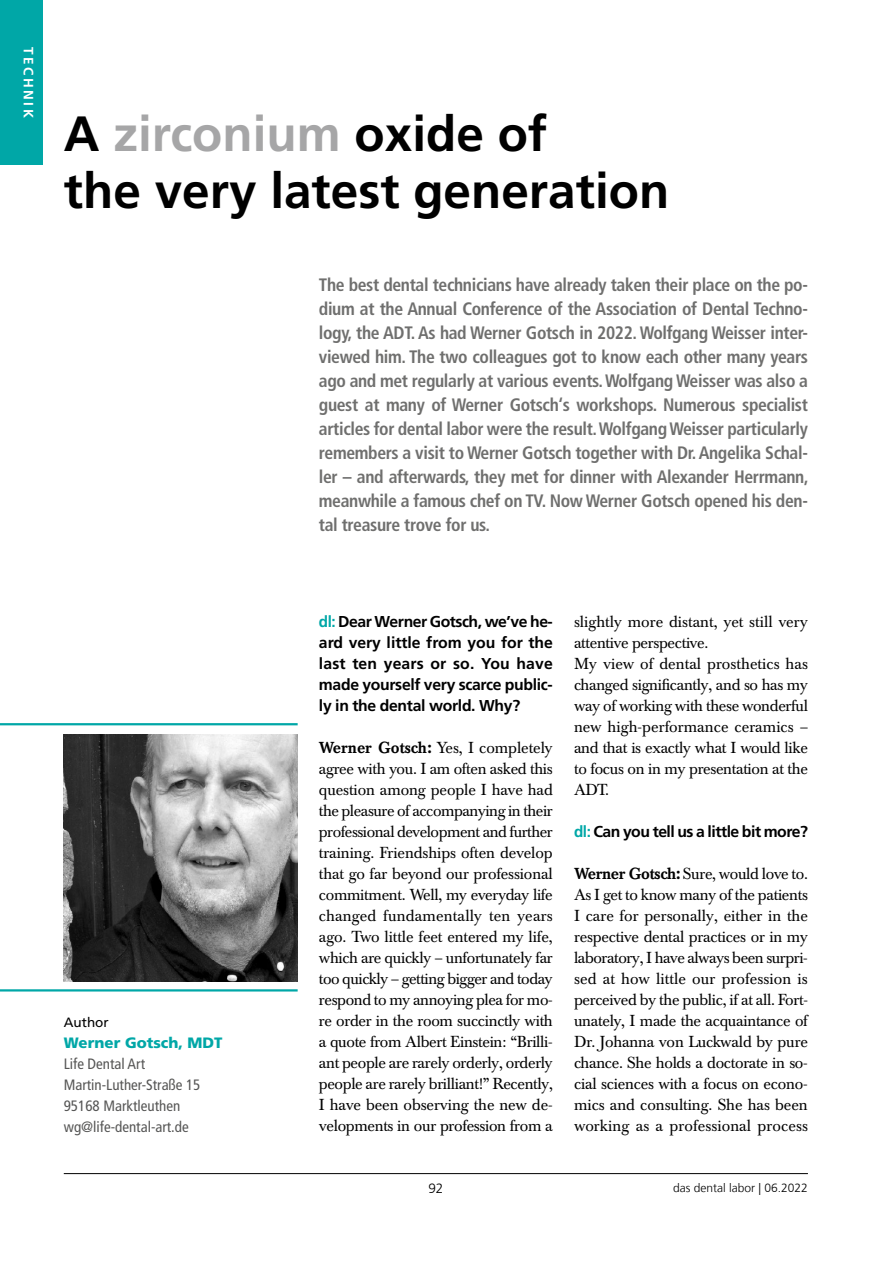
<style>
.page{position:relative;width:893px;height:1263px;background:#fff}
.page>*{position:absolute;margin:0;border:0;box-sizing:border-box;transform-origin:0 0}
.t1{font:700 49.5px/57px "Frutiger LT Std";color:#000}
.t2{font:700 condensed 18px/24px "Frutiger LT Std";letter-spacing:-.02em;color:#6f6f6e;text-align:justify}
.t3{font:15.75px/21px "Baskerville BE";letter-spacing:-.02em;color:#000;text-align:justify}
.t4{font:700 15.75px/21px "Frutiger LT Std";letter-spacing:-.02em;color:#000;text-align:justify}
.t5{font:condensed 15px/21px "Frutiger LT Std";color:#565655}
.t6{font:900 15px "Frutiger LT Std";color:#00a7a7}
.t7{font:700 13.5px "Frutiger LT Std";letter-spacing:.18em;color:#fff}
.t8{font:13.5px "Frutiger LT Std";color:#000}
.t9{font:300 13.5px "Frutiger LT Com";color:#000}
.t10{font:300 12px "Frutiger LT Com";color:#000}
.s1{color:#a6a6a7}
.s2{color:#00a7a7}
.s3{font-weight:500}
</style>
<div class="page">
<hr style="left:64px;top:1173px;width:744px;height:1px;background:#000">
<div style="left:0;top:0;width:43px;height:165px;background:#00a7a7"></div>
<hr style="left:0;top:989px;width:298px;height:2px;background:#00a7a7">
<hr style="left:0;top:723px;width:298px;height:2px;background:#00a7a7">
<img style="left:64px;top:734px;width:234px;height:247px">
<p class="t7" style="left:37px;top:47px;width:72px;rotate:90deg">TECHNIK</p>
<h1 class="t1" style="left:64px;top:105px;width:607px">A <span class="s1">zirconium</span> oxide of<br>the very latest generation</h1>
<p class="t2" style="left:319px;top:273px;width:491px">The best dental technicians have already taken their place on the po&shy;dium at the Annual Conference of the Association of Dental Techno&shy;logy, the ADT. As had Werner Gotsch in 2022. Wolfgang Weisser inter&shy;viewed him. The two colleagues got to know each other many years ago and met regularly at various events. Wolfgang Weisser was also a guest at many of Werner Gotsch‘s workshops. Numerous specialist articles for dental labor were the result. Wolfgang Weisser particularly remembers a visit to Werner Gotsch together with Dr. Angelika Schal&shy;ler – and afterwards, they met for dinner with Alexander Herrmann, meanwhile a famous chef on TV. Now Werner Gotsch opened his den&shy;tal treasure trove for us.</p>
<p class="t8" style="left:64px;top:1015px;width:46px">Author</p>
<p class="t6" style="left:64px;top:1034px;width:160px">Werner Gotsch, MDT</p>
<p class="t5" style="left:64px;top:1054px;width:138px">Life Dental Art<br>Martin-Luther-Straße 15<br>95168 Marktleuthen wg@life-dental-art.de</p>
<p class="t4" style="left:319px;top:611px;width:235px"><span class="s2">dl:</span> Dear Werner Gotsch, we’ve he&shy;ard very little from you for the last ten years or so. You have made yourself very scarce public&shy;ly in the dental world. Why?</p>
<p class="t3" style="left:319px;top:738px;width:236px"><span class="s3">Werner Gotsch:</span> Yes, I completely agree with you. I am often asked this question among people I have had the pleasure of accompanying in their professional development and further training. Friendships often develop that go far beyond our professional commitment. Well, my everyday life changed fundamentally ten years ago. Two little feet entered my life, which are quickly – unfortunately far too quickly – getting bigger and today respond to my annoying plea for mo&shy;re order in the room succinctly with a quote from Albert Einstein: “Brilli&shy;ant people are rarely orderly, orderly people are rarely brilliant!” Recently, I have been observing the new de&shy;velopments in our profession from a</p>
<p class="t3" style="left:574px;top:612px;width:235px;text-align:left">slightly more distant, yet still very attentive perspective.<br>My view of dental prosthetics has changed significantly, and so has my way of working with these wonderful new high-performance ceramics – and that is exactly what I would like to focus on in my presentation at the<br>ADT.</p>
<p class="t4" style="left:574px;top:821px;width:235px"><span class="s2">dl:</span> Can you tell us a little bit more?</p>
<p class="t3" style="left:574px;top:864px;width:235px"><span class="s3">Werner Gotsch:</span> Sure, would love to.<br>As I get to know many of the patients I care for personally, either in the respective dental practices or in my laboratory, I have always been surpri&shy;sed at how little our profession is perceived by the public, if at all. Fort&shy;unately, I made the acquaintance of Dr. Johanna von Luckwald by pure chance. She holds a doctorate in so&shy;cial sciences with a focus on econo&shy;mics and consulting. She has been working as a professional process</p>
<p class="t9" style="left:428px;top:1181px;width:17px">92</p>
<p class="t10" style="left:673px;top:1181px;width:136px">das dental labor | 06.2022</p>
</div>
